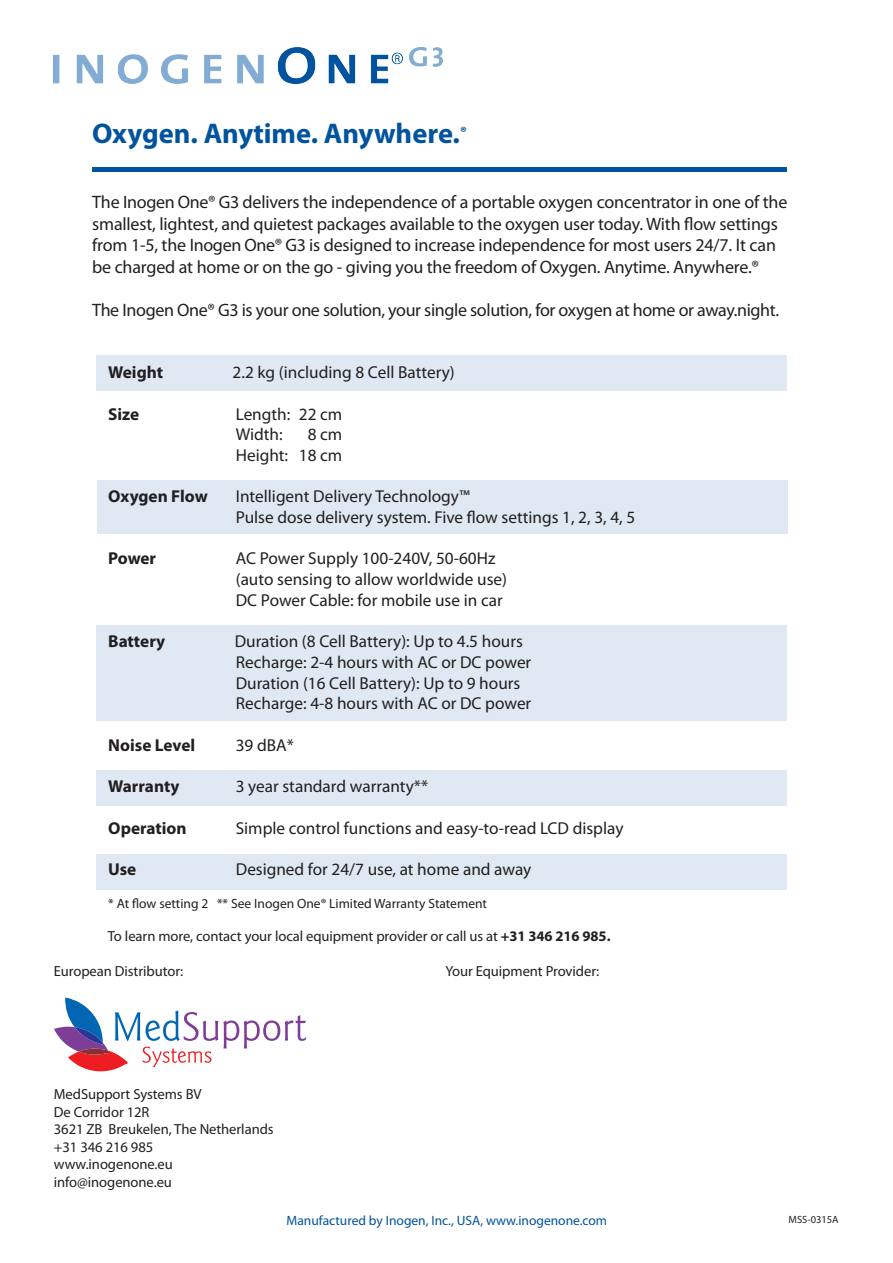
<style>
.page{position:relative;width:893px;height:1263px;background:#fff}
.page>*{position:absolute;margin:0;border:0;box-sizing:border-box;transform-origin:0 0}
.t1{font:700 28.5px "Myriad Pro";color:#01539e}
.t2{font:18px/21.6px "Myriad Pro";letter-spacing:-.01em;color:#231f20}
.t3{font:17.25px/20.7px "Myriad Pro";color:#231f20}
.t4{font:700 17.25px "Myriad Pro";color:#231f20}
.t5{font:14.7px "Myriad Pro";letter-spacing:-.005em;color:#231f20}
.t6{font:13.5px "Myriad Pro";color:#231f20}
.t7{font:13.5px "Myriad Pro";color:#01539e}
.t8{font:10.5px "Myriad Pro";color:#231f20}
.s1{font-weight:700}
</style>
<div class="page">
<div style="left:97px;top:356px;width:690px;height:35px;background:#e0e8f3"></div>
<div style="left:97px;top:480px;width:691px;height:54px;background:#e0e8f3"></div>
<div style="left:97px;top:625px;width:690px;height:95px;background:#e0e8f3"></div>
<div style="left:97px;top:771px;width:690px;height:35px;background:#e0e8f3"></div>
<div style="left:97px;top:854px;width:690px;height:35px;background:#e0e8f3"></div>
<div style="left:92px;top:167px;width:695px;height:5px;background:#01539e"></div>
<img style="left:54px;top:48px;width:389px;height:36px">
<svg style="left:54px;top:997px;width:252px;height:74px"></svg>
<p class="t1" style="left:92px;top:117px;width:376px">Oxygen. Anytime. Anywhere.<sup>®</sup></p>
<p class="t2" style="left:92px;top:192px;width:697px">The Inogen One® G3 delivers the independence of a portable oxygen concentrator in one of the smallest, lightest, and quietest packages available to the oxygen user today. With flow settings from 1-5, the Inogen One® G3 is designed to increase independence for most users 24/7. It can be charged at home or on the go - giving you the freedom of Oxygen. Anytime. Anywhere.®</p>
<p class="t2" style="left:92px;top:300px;width:688px">The Inogen One® G3 is your one solution, your single solution, for oxygen at home or away.night.</p>
<p class="t4" style="left:108px;top:363px;width:56px">Weight</p>
<p class="t3" style="left:233px;top:362px;width:224px">2.2 kg (including 8 Cell Battery)</p>
<p class="t4" style="left:108px;top:404px;width:33px">Size</p>
<p class="t3" style="left:236px;top:404px;width:108px">Length: 22 cm</p>
<p class="t3" style="left:236px;top:424px;width:48px">Width:</p>
<p class="t3" style="left:308px;top:424px;width:36px">8 cm</p>
<p class="t3" style="left:236px;top:445px;width:108px">Height: 18 cm</p>
<p class="t4" style="left:108px;top:487px;width:101px">Oxygen Flow</p>
<p class="t3" style="left:236px;top:487px;width:235px">Intelligent Delivery Technology™</p>
<p class="t3" style="left:236px;top:507px;width:401px">Pulse dose delivery system. Five flow settings 1, 2, 3, 4, 5</p>
<p class="t4" style="left:108px;top:549px;width:49px">Power</p>
<p class="t3" style="left:236px;top:549px;width:273px">AC Power Supply 100-240V, 50-60Hz (auto sensing to allow worldwide use)</p>
<p class="t3" style="left:236px;top:590px;width:268px">DC Power Cable: for mobile use in car</p>
<p class="t4" style="left:108px;top:632px;width:58px">Battery</p>
<p class="t3" style="left:235px;top:631px;width:290px">Duration (8 Cell Battery): Up to 4.5 hours</p>
<p class="t3" style="left:236px;top:652px;width:297px">Recharge: 2-4 hours with AC or DC power</p>
<p class="t3" style="left:236px;top:673px;width:286px">Duration (16 Cell Battery): Up to 9 hours</p>
<p class="t3" style="left:236px;top:694px;width:297px">Recharge: 4-8 hours with AC or DC power</p>
<p class="t4" style="left:108px;top:735px;width:89px">Noise Level</p>
<p class="t3" style="left:236px;top:735px;width:60px">39 dBA*</p>
<p class="t4" style="left:108px;top:777px;width:73px">Warranty</p>
<p class="t3" style="left:236px;top:776px;width:194px">3 year standard warranty**</p>
<p class="t4" style="left:108px;top:818px;width:80px">Operation</p>
<p class="t3" style="left:236px;top:818px;width:389px">Simple control functions and easy-to-read LCD display</p>
<p class="t4" style="left:108px;top:859px;width:30px">Use</p>
<p class="t3" style="left:236px;top:859px;width:297px">Designed for 24/7 use, at home and away</p>
<p class="t6" style="left:108px;top:896px;width:380px">* At flow setting 2 ** See Inogen One® Limited Warranty Statement</p>
<p class="t5" style="left:108px;top:928px;width:504px">To learn more, contact your local equipment provider or call us at <span class="s1">+31 346 216 985.</span></p>
<p class="t5" style="left:54px;top:963px;width:131px">European Distributor:</p>
<p class="t5" style="left:445px;top:963px;width:155px">Your Equipment Provider:</p>
<p class="t5" style="left:54px;top:1086px;width:149px">MedSupport Systems BV</p>
<p class="t5" style="left:54px;top:1104px;width:97px">De Corridor 12R</p>
<p class="t5" style="left:54px;top:1121px;width:221px">3621 ZB Breukelen, The Netherlands</p>
<p class="t5" style="left:54px;top:1139px;width:101px">+31 346 216 985</p>
<p class="t5" style="left:54px;top:1156px;width:120px">www.inogenone.eu</p>
<p class="t5" style="left:54px;top:1174px;width:120px">info@inogenone.eu</p>
<p class="t7" style="left:286px;top:1213px;width:322px">Manufactured by Inogen, Inc., USA, www.inogenone.com</p>
<p class="t8" style="left:789px;top:1213px;width:52px">MSS-0315A</p>
</div>
